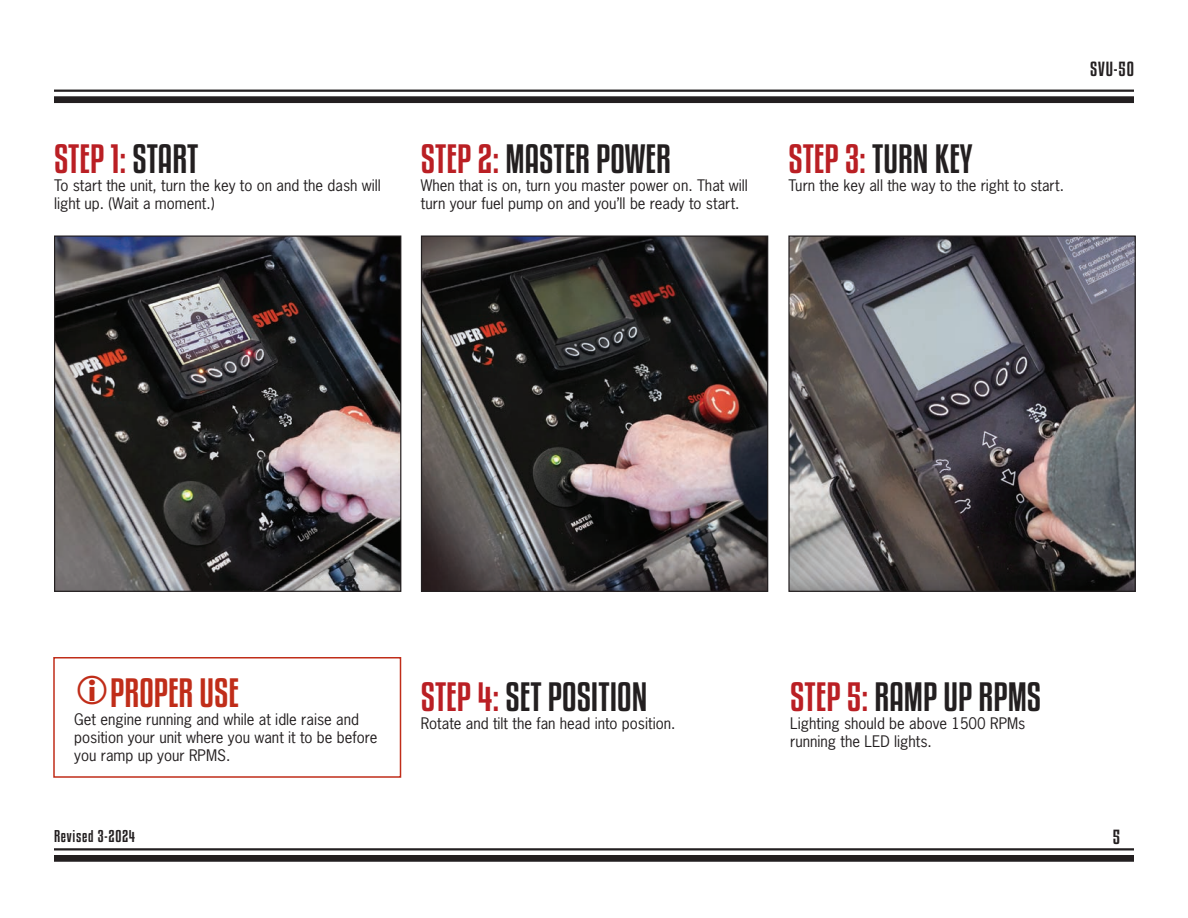
<style>
.page{position:relative;width:1188px;height:918px;background:#fff}
.page>*{position:absolute;margin:0;border:0;box-sizing:border-box;transform-origin:0 0}
.t1{font:36px "Kenyan Coffee Rg";color:#231f20}
.t2{font:36px "Kenyan Coffee Rg";color:#ba1f24}
.t3{font:36px "Kenyan Coffee Rg";color:#c02d19}
.t4{font:18px "Kenyan Coffee Rg";color:#231f20}
.t5{font:15px/18px "News Gothic Std";color:#231f20}
.t6{font:15px "Kenyan Coffee Rg";letter-spacing:.05em;color:#231f20}
.s1{color:#231f20}
.s2{color:#ba1f24}
</style>
<div class="page">
<hr style="left:54px;top:90px;width:1080px;height:2px;background:#231f20">
<div style="left:54px;top:96px;width:1080px;height:7px;background:#231f20"></div>
<hr style="left:54px;top:848px;width:1080px;height:3px;background:#231f20">
<div style="left:54px;top:855px;width:1080px;height:7px;background:#231f20"></div>
<img style="left:56px;top:237px;width:343px;height:353px">
<div style="left:54px;top:235px;width:347px;height:357px;border:1px solid #231f20"></div>
<img style="left:423px;top:237px;width:343px;height:353px">
<div style="left:421px;top:235px;width:347px;height:357px;border:1px solid #231f20"></div>
<img style="left:790px;top:237px;width:344px;height:353px">
<div style="left:788px;top:235px;width:348px;height:357px;border:1px solid #231f20"></div>
<div style="left:53px;top:657px;width:348px;height:121px;border:2px solid #c02d19"></div>
<h1 class="t2" style="left:54px;top:137px;width:146px">STEP 1: <span class="s1">START</span></h1>
<p class="t5" style="left:54px;top:176px;width:328px">To start the unit, turn the key to on and the dash will light up. (Wait a moment.)</p>
<h1 class="t1" style="left:421px;top:137px;width:252px"><span class="s2">STEP 2:</span> MASTER POWER</h1>
<p class="t5" style="left:421px;top:176px;width:328px">When that is on, turn you master power on. That will turn your fuel pump on and you’ll be ready to start.</p>
<h1 class="t1" style="left:788px;top:137px;width:186px"><span class="s2">STEP 3:</span> TURN KEY</h1>
<p class="t5" style="left:788px;top:176px;width:277px">Turn the key all the way to the right to start.</p>
<p class="t4" style="left:1090px;top:58px;width:45px">SVU-50</p>
<h1 class="t3" style="left:110px;top:671px;width:130px">PROPER USE</h1>
<p class="t5" style="left:74px;top:710px;width:305px">Get engine running and while at idle raise and position your unit where you want it to be before you ramp up your RPMS.</p>
<h1 class="t1" style="left:421px;top:675px;width:228px"><span class="s2">STEP 4:</span> SET POSITION</h1>
<p class="t5" style="left:421px;top:714px;width:256px">Rotate and tilt the fan head into position.</p>
<h1 class="t1" style="left:790px;top:675px;width:253px"><span class="s2">STEP 5:</span> RAMP UP RPMS</h1>
<p class="t5" style="left:790px;top:714px;width:237px">Lighting should be above 1500 RPMs running the LED lights.</p>
<p class="t6" style="left:54px;top:827px;width:83px">Revised 3-2024</p>
<p class="t4" style="left:1113px;top:826px;width:9px">5</p>
</div>
